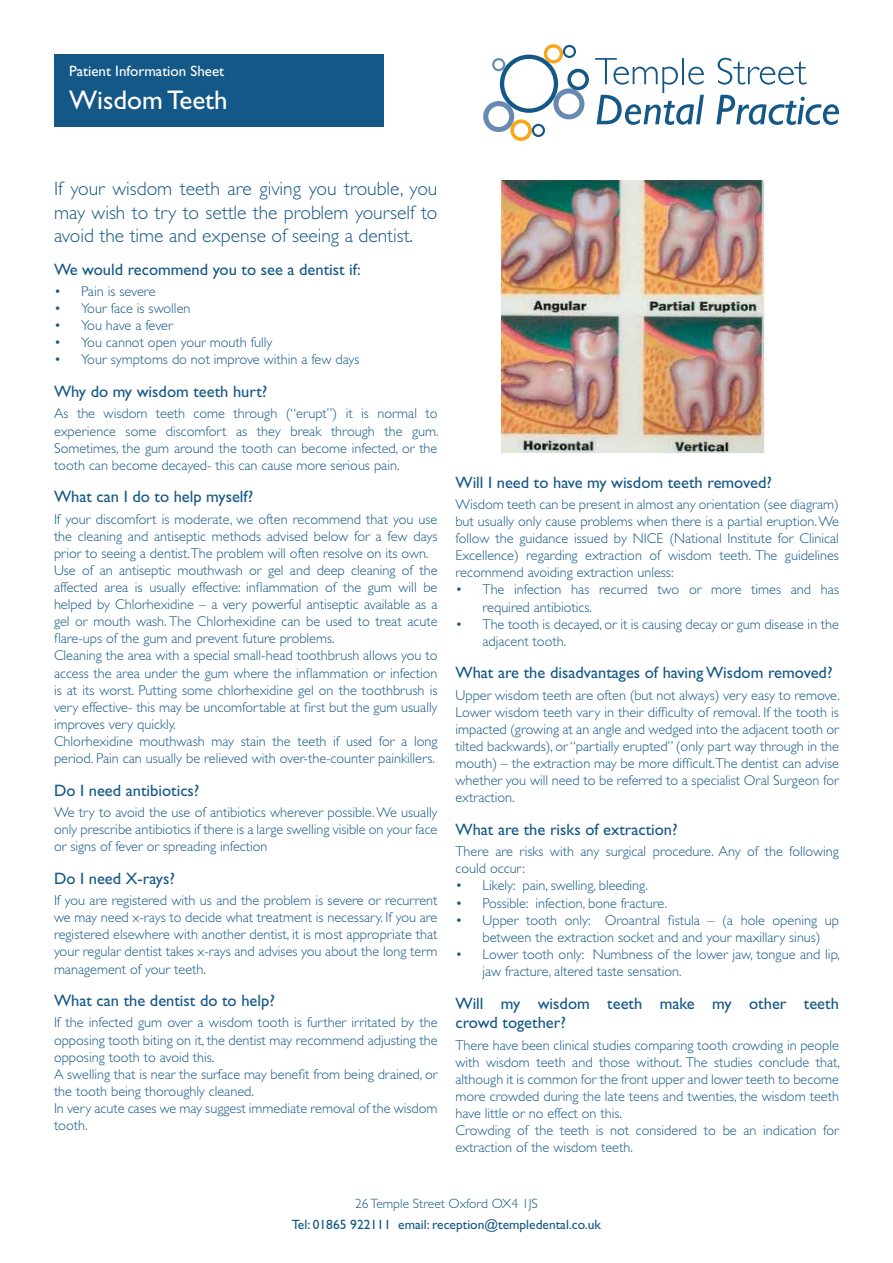
<style>
.page{position:relative;width:893px;height:1263px;background:#fff}
.page>*{position:absolute;margin:0;border:0;box-sizing:border-box;transform-origin:0 0}
.t1{font:27px "Gill Sans";color:#fff}
.t2{font:300 19.5px/23.4px "Gill Sans";color:#145887;text-align:justify}
.t3{font:16.5px/19.8px "Gill Sans";color:#145887}
.t4{font:15px "Gill Sans";color:#fff}
.t5{font:300 14.25px/17.1px "Gill Sans";color:#145887}
.t6{font:13.5px "Gill Sans";color:#145887}
.t7{font:300 13.5px "Gill Sans";color:#145887}
</style>
<div class="page">
<div style="left:55px;top:55px;width:329px;height:72px;background:#145887"></div>
<svg style="left:483px;top:44px;width:106px;height:97px"></svg>
<svg style="left:718px;top:58px;width:89px;height:27px"></svg>
<svg style="left:595px;top:58px;width:109px;height:67px"></svg>
<svg style="left:716px;top:95px;width:123px;height:30px"></svg>
<img style="left:502px;top:181px;width:263px;height:272px">
<p class="t4" style="left:69px;top:62px;width:157px">Patient Information Sheet</p>
<h1 class="t1" style="left:69px;top:84px;width:160px">Wisdom Teeth</h1>
<h2 class="t2" style="left:54px;top:177px;width:385px">If your wisdom teeth are giving you trouble, you may wish to try to settle the problem yourself to avoid the time and expense of seeing a dentist.</h2>
<p class="t3" style="left:54px;top:259px;width:308px">We would recommend you to see a dentist if:</p>
<p class="t5" style="left:54px;top:283px;width:103px">• Pain is severe</p>
<p class="t5" style="left:54px;top:300px;width:138px">• Your face is swollen</p>
<p class="t5" style="left:54px;top:317px;width:120px">• You have a fever</p>
<p class="t5" style="left:54px;top:334px;width:220px">• You cannot open your mouth fully</p>
<p class="t5" style="left:54px;top:351px;width:307px">• Your symptoms do not improve within a few days</p>
<p class="t3" style="left:54px;top:382px;width:215px">Why do my wisdom teeth hurt?</p>
<p class="t5" style="left:54px;top:405px;width:386px;text-align:justify">As the wisdom teeth come through (“erupt”) it is normal to experience some discomfort as they break through the gum.<br>Sometimes, the gum around the tooth can become infected, or the tooth can become decayed- this can cause more serious pain.</p>
<p class="t3" style="left:54px;top:487px;width:201px">What can I do to help myself?</p>
<p class="t5" style="left:54px;top:510px;width:385px">If your discomfort is moderate, we often recommend that you use the cleaning and antiseptic methods advised below for a few days prior to seeing a dentist.The problem will often resolve on its own.<br>Use of an antiseptic mouthwash or gel and deep cleaning of the affected area is usually effective: inflammation of the gum will be helped by Chlorhexidine – a very powerful antiseptic available as a gel or mouth wash. The Chlorhexidine can be used to treat acute flare-ups of the gum and prevent future problems.<br>Cleaning the area with a special small-head toothbrush allows you to access the area under the gum where the inflammation or infection is at its worst. Putting some chlorhexidine gel on the toothbrush is very effective- this may be uncomfortable at first but the gum usually improves very quickly.<br>Chlorhexidine mouthwash may stain the teeth if used for a long period. Pain can usually be relieved with over-the-counter painkillers.</p>
<p class="t3" style="left:54px;top:780px;width:147px">Do I need antibiotics?</p>
<p class="t5" style="left:54px;top:804px;width:385px;text-align:justify">We try to avoid the use of antibiotics wherever possible. We usually only prescribe antibiotics if there is a large swelling visible on your face or signs of fever or spreading infection</p>
<p class="t3" style="left:54px;top:868px;width:122px">Do I need X-rays?</p>
<p class="t5" style="left:54px;top:892px;width:385px;text-align:justify">If you are registered with us and the problem is severe or recurrent we may need x-rays to decide what treatment is necessary. If you are registered elsewhere with another dentist, it is most appropriate that your regular dentist takes x-rays and advises you about the long term management of your teeth.</p>
<p class="t3" style="left:54px;top:991px;width:222px">What can the dentist do to help?</p>
<p class="t5" style="left:54px;top:1014px;width:385px">If the infected gum over a wisdom tooth is further irritated by the opposing tooth biting on it, the dentist may recommend adjusting the opposing tooth to avoid this.<br>A swelling that is near the surface may benefit from being drained, or the tooth being thoroughly cleaned.<br>In very acute cases we may suggest immediate removal of the wisdom tooth.</p>
<p class="t3" style="left:455px;top:472px;width:318px">Will I need to have my wisdom teeth removed?</p>
<p class="t5" style="left:455px;top:496px;width:385px;text-align:justify">Wisdom teeth can be present in almost any orientation (see diagram) but usually only cause problems when there is a partial eruption. We follow the guidance issued by NICE (National Institute for Clinical Excellence) regarding extraction of wisdom teeth. The guidelines recommend avoiding extraction unless:</p>
<p class="t5" style="left:482px;top:581px;width:358px;text-indent:-27px">• The infection has recurred two or more times and has required antibiotics.</p>
<p class="t5" style="left:482px;top:615px;width:358px;text-indent:-27px">• The tooth is decayed, or it is causing decay or gum disease in the adjacent tooth.</p>
<p class="t3" style="left:455px;top:663px;width:379px">What are the disadvantages of having Wisdom removed?</p>
<p class="t5" style="left:455px;top:686px;width:386px;text-align:justify">Upper wisdom teeth are often (but not always) very easy to remove.<br>Lower wisdom teeth vary in their difficulty of removal. If the tooth is impacted (growing at an angle and wedged into the adjacent tooth or tilted backwards), or “partially erupted” (only part way through in the mouth) – the extraction may be more difficult.The dentist can advise whether you will need to be referred to a specialist Oral Surgeon for extraction.</p>
<p class="t3" style="left:455px;top:819px;width:224px">What are the risks of extraction?</p>
<p class="t5" style="left:455px;top:843px;width:385px">There are risks with any surgical procedure. Any of the following could occur:</p>
<p class="t5" style="left:455px;top:877px;width:194px">• Likely: pain, swelling, bleeding.</p>
<p class="t5" style="left:455px;top:894px;width:213px">• Possible: infection, bone fracture.</p>
<p class="t5" style="left:482px;top:911px;width:358px;text-indent:-27px">• Upper tooth only: Oroantral fistula – (a hole opening up between the extraction socket and and your maxillary sinus)</p>
<p class="t5" style="left:482px;top:946px;width:359px;text-indent:-27px">• Lower tooth only: Numbness of the lower jaw, tongue and lip, jaw fracture, altered taste sensation.</p>
<p class="t3" style="left:455px;top:993px;width:385px">Will my wisdom teeth make my other teeth crowd together?</p>
<p class="t5" style="left:455px;top:1036px;width:386px">There have been clinical studies comparing tooth crowding in people with wisdom teeth and those without. The studies conclude that, although it is common for the front upper and lower teeth to become more crowded during the late teens and twenties, the wisdom teeth have little or no effect on this.<br>Crowding of the teeth is not considered to be an indication for extraction of the wisdom teeth.</p>
<p class="t7" style="left:355px;top:1196px;width:184px">26 Temple Street Oxford OX4 1JS</p>
<p class="t6" style="left:292px;top:1217px;width:311px">Tel: 01865 922111 email: reception@templedental.co.uk</p>
</div>
